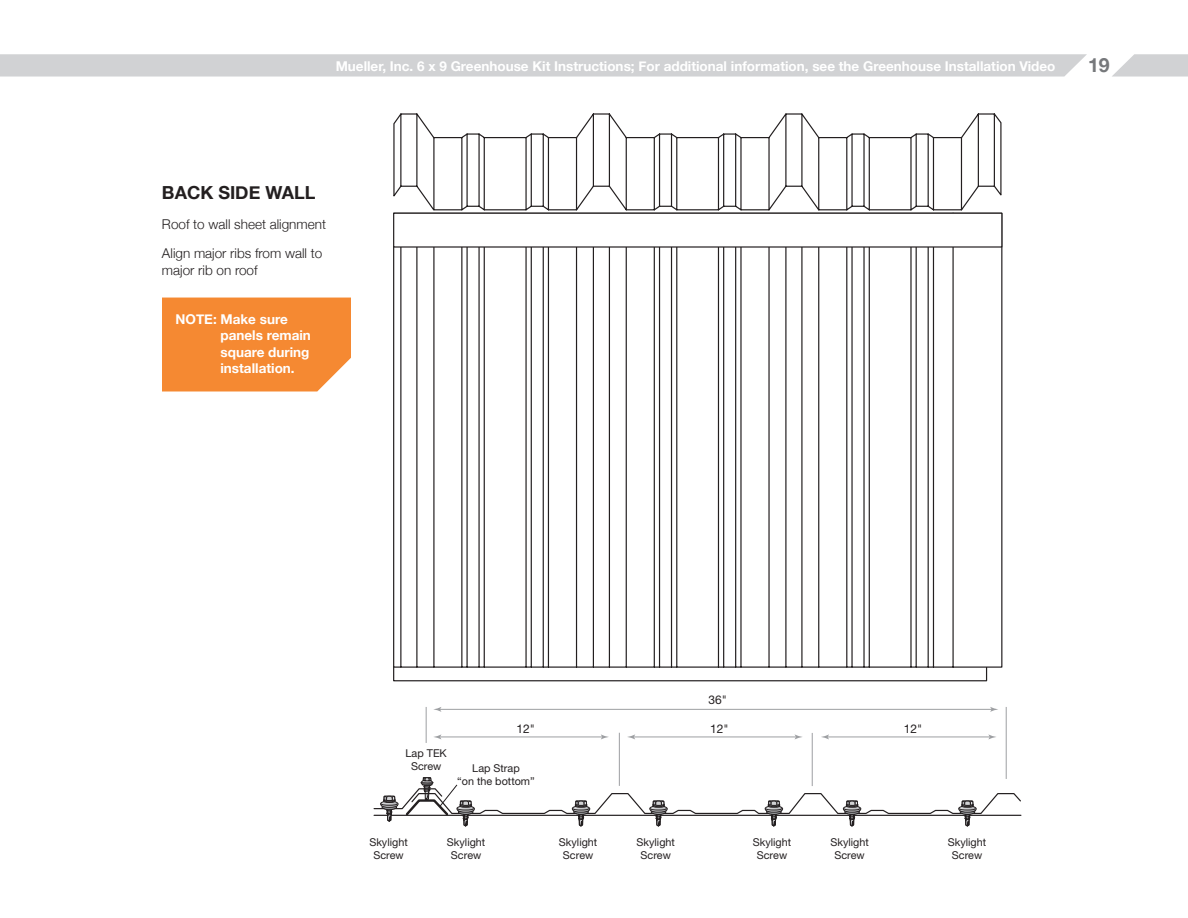
<style>
.page{position:relative;width:1188px;height:918px;background:#fff}
.page>*{position:absolute;margin:0;border:0;box-sizing:border-box;transform-origin:0 0}
.t1{font:700 19.5px "Helvetica Neue";color:#76787b}
.t2{font:700 18px "Helvetica Neue";color:#231f20}
.t3{font:700 13.5px/16.2px "Helvetica Neue";color:#fff}
.t4{font:300 13.5px/29.7px "Helvetica Neue";color:#231f20}
.t5{font:12px "Helvetica Neue";color:#231f20}
.t6{font:10.8px/12.9px "Helvetica Neue";color:#231f20;text-align:center}
</style>
<div class="page">
<svg style="left:0;top:54px;width:1087px;height:23px;background:#d2d3d5"></svg>
<svg style="left:1112px;top:54px;width:76px;height:23px;background:#d8d9db"></svg>
<hr style="left:426px;top:707px;width:1px;height:36px;background:#9d9fa2">
<hr style="left:812px;top:733px;width:1px;height:53px;background:#9d9fa2">
<hr style="left:1006px;top:707px;width:1px;height:72px;background:#9d9fa2">
<hr style="left:439px;top:709px;width:554px;height:1px;background:#9d9fa2">
<svg style="left:433px;top:707px;width:8px;height:5px"></svg>
<svg style="left:990px;top:707px;width:8px;height:5px"></svg>
<hr style="left:619px;top:733px;width:1px;height:53px;background:#9d9fa2">
<svg style="left:373px;top:734px;width:649px;height:93px"></svg>
<div style="left:393px;top:646px;width:594px;height:35px;border:1px solid #231f20"></div>
<svg style="left:393px;top:248px;width:609px;height:420px"></svg>
<svg style="left:393px;top:113px;width:609px;height:135px"></svg>
<div style="left:162px;top:298px;width:189px;height:94px;background:#f58932"></div>
<p class="t3" style="left:336px;top:58px;width:721px">Mueller, Inc. 6 x 9 Greenhouse Kit Instructions; For additional information, see the Greenhouse Installation Video</p>
<h1 class="t1" style="left:1088px;top:49px;width:23px">19</h1>
<h2 class="t2" style="left:162px;top:178px;width:155px">BACK SIDE WALL</h2>
<p class="t4" style="left:162px;top:208px;width:166px">Roof to wall sheet alignment<br>Align major ribs from wall to</p>
<p class="t4" style="left:162px;top:254px;width:97px">major rib on roof</p>
<p class="t3" style="left:221px;top:312px;width:92px;text-indent:-45px">NOTE: Make sure panels remain square during installation.</p>
<p class="t5" style="left:708px;top:691px;width:20px">36"</p>
<p class="t6" style="left:406px;top:747px;width:43px">Lap TEK<br>Screw</p>
<p class="t5" style="left:516px;top:720px;width:20px">12"</p>
<p class="t5" style="left:710px;top:720px;width:20px">12"</p>
<p class="t5" style="left:904px;top:720px;width:20px">12"</p>
<p class="t6" style="left:457px;top:763px;width:79px">Lap Strap<br>“on the bottom”</p>
<p class="t6" style="left:559px;top:836px;width:40px">Skylight<br>Screw</p>
<p class="t6" style="left:637px;top:836px;width:40px">Skylight<br>Screw</p>
<p class="t6" style="left:369px;top:836px;width:40px">Skylight<br>Screw</p>
<p class="t6" style="left:447px;top:836px;width:40px">Skylight<br>Screw</p>
<p class="t6" style="left:753px;top:836px;width:40px">Skylight<br>Screw</p>
<p class="t6" style="left:830px;top:836px;width:40px">Skylight<br>Screw</p>
<p class="t6" style="left:948px;top:836px;width:40px">Skylight<br>Screw</p>
</div>
